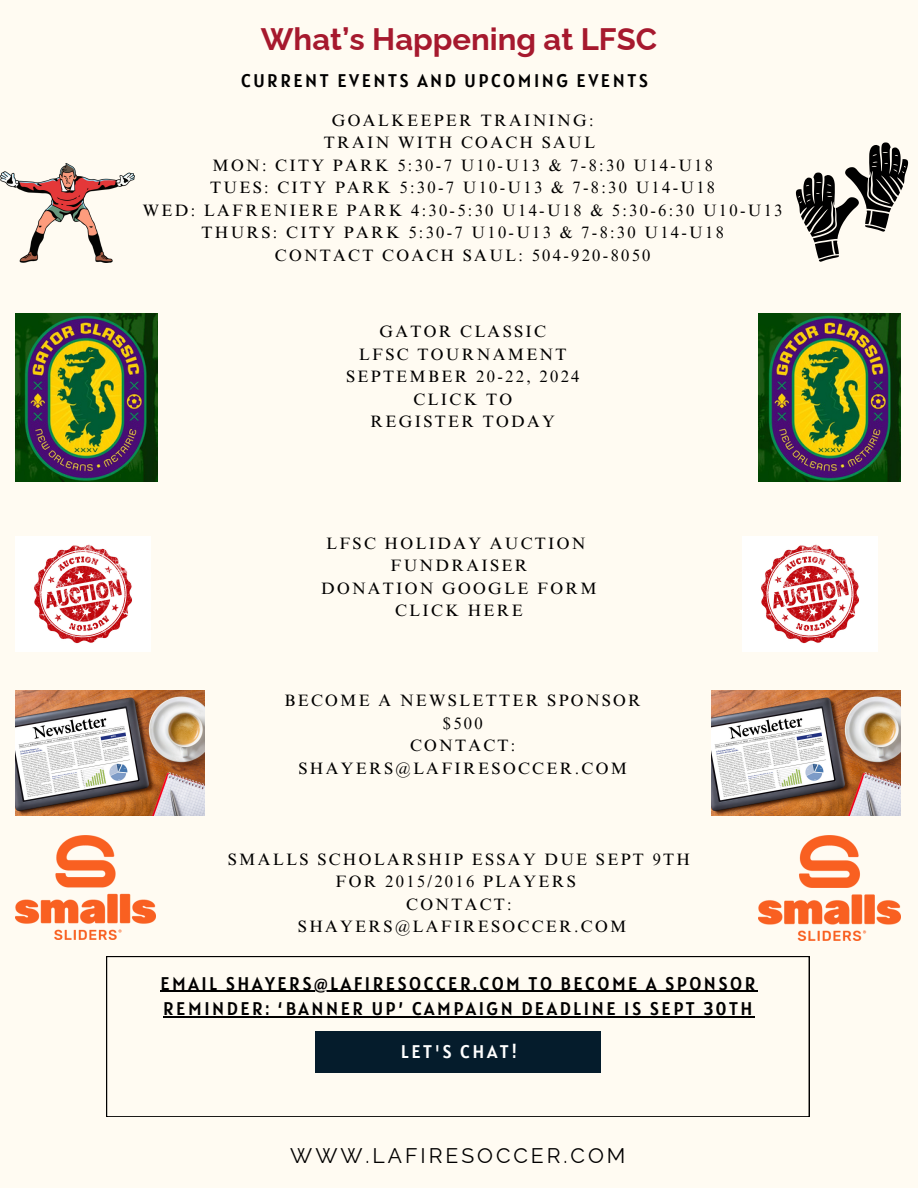
<style>
.page{position:relative;width:918px;height:1188px;background:#fffbf2}
.page>*{position:absolute;margin:0;border:0;box-sizing:border-box;transform-origin:0 0}
.t1{font:700 31.05px "Raleway";color:#a6192e}
.t2{font:21.15px "Raleway";letter-spacing:.14em;color:#000}
.t3{font:18.3px "Alatsi";letter-spacing:.14em;color:#000}
.t4{font:18.3px "Alatsi";letter-spacing:.14em;color:#fff}
.t5{font:16.5px "Times NRMT Pro";letter-spacing:.14em;color:#000}
</style>
<div class="page">
<svg style="left:106px;top:956px;width:703px;height:161px"></svg>
<div style="left:315px;top:1031px;width:286px;height:42px;background:#051c2c"></div>
<svg style="left:796px;top:142px;width:112px;height:120px"></svg>
<img style="left:0;top:163px;width:135px;height:99px">
<img style="left:15px;top:313px;width:142px;height:169px">
<img style="left:15px;top:836px;width:141px;height:103px">
<img style="left:759px;top:313px;width:141px;height:169px">
<img style="left:759px;top:836px;width:141px;height:104px">
<img style="left:15px;top:690px;width:189px;height:125px">
<img style="left:712px;top:690px;width:189px;height:125px">
<img style="left:15px;top:537px;width:135px;height:114px">
<hr style="left:160px;top:991px;width:598px;height:1px;background:#000">
<hr style="left:163px;top:1016px;width:592px;height:1px;background:#000">
<img style="left:742px;top:537px;width:135px;height:114px">
<p class="t1" style="left:261px;top:20px;width:398px">What’s Happening at LFSC</p>
<p class="t3" style="left:241px;top:69px;width:408px">CURRENT EVENTS AND UPCOMING EVENTS</p>
<p class="t5" style="left:332px;top:114px;width:263px">GOALKEEPER TRAINING:</p>
<p class="t5" style="left:324px;top:136px;width:273px">TRAIN WITH COACH SAUL</p>
<p class="t5" style="left:212px;top:159px;width:502px">MON: CITY PARK 5:30-7 U10-U13 &amp; 7-8:30 U14-U18</p>
<p class="t5" style="left:210px;top:181px;width:506px">TUES: CITY PARK 5:30-7 U10-U13 &amp; 7-8:30 U14-U18</p>
<p class="t5" style="left:143px;top:204px;width:641px">WED: LAFRENIERE PARK 4:30-5:30 U14-U18 &amp; 5:30-6:30 U10-U13</p>
<p class="t5" style="left:201px;top:226px;width:524px">THURS: CITY PARK 5:30-7 U10-U13 &amp; 7-8:30 U14-U18</p>
<p class="t5" style="left:275px;top:249px;width:377px">CONTACT COACH SAUL: 504-920-8050</p>
<p class="t5" style="left:379px;top:325px;width:168px">GATOR CLASSIC</p>
<p class="t5" style="left:359px;top:348px;width:209px">LFSC TOURNAMENT</p>
<p class="t5" style="left:346px;top:370px;width:235px">SEPTEMBER 20-22, 2024</p>
<p class="t5" style="left:413px;top:393px;width:100px">CLICK TO</p>
<p class="t5" style="left:371px;top:415px;width:186px">REGISTER TODAY</p>
<p class="t5" style="left:326px;top:537px;width:261px">LFSC HOLIDAY AUCTION</p>
<p class="t5" style="left:390px;top:559px;width:139px">FUNDRAISER</p>
<p class="t5" style="left:321px;top:582px;width:277px">DONATION GOOGLE FORM</p>
<p class="t5" style="left:395px;top:604px;width:129px">CLICK HERE</p>
<p class="t5" style="left:284px;top:694px;width:358px">BECOME A NEWSLETTER SPONSOR</p>
<p class="t5" style="left:443px;top:717px;width:41px">$500</p>
<p class="t5" style="left:410px;top:739px;width:107px">CONTACT:</p>
<p class="t5" style="left:298px;top:762px;width:330px">SHAYERS@LAFIRESOCCER.COM</p>
<p class="t5" style="left:228px;top:853px;width:464px">SMALLS SCHOLARSHIP ESSAY DUE SEPT 9TH</p>
<p class="t5" style="left:335px;top:875px;width:242px">FOR 2015/2016 PLAYERS</p>
<p class="t5" style="left:406px;top:898px;width:107px">CONTACT:</p>
<p class="t5" style="left:298px;top:920px;width:330px">SHAYERS@LAFIRESOCCER.COM</p>
<p class="t3" style="left:160px;top:971px;width:596px">EMAIL SHAYERS@LAFIRESOCCER.COM TO BECOME A SPONSOR</p>
<p class="t3" style="left:163px;top:997px;width:591px">REMINDER: ‘BANNER UP’ CAMPAIGN DEADLINE IS SEPT 30TH</p>
<p class="t4" style="left:401px;top:1039px;width:118px">LET'S CHAT!</p>
<p class="t2" style="left:290px;top:1144px;width:337px">WWW.LAFIRESOCCER.COM</p>
</div>
